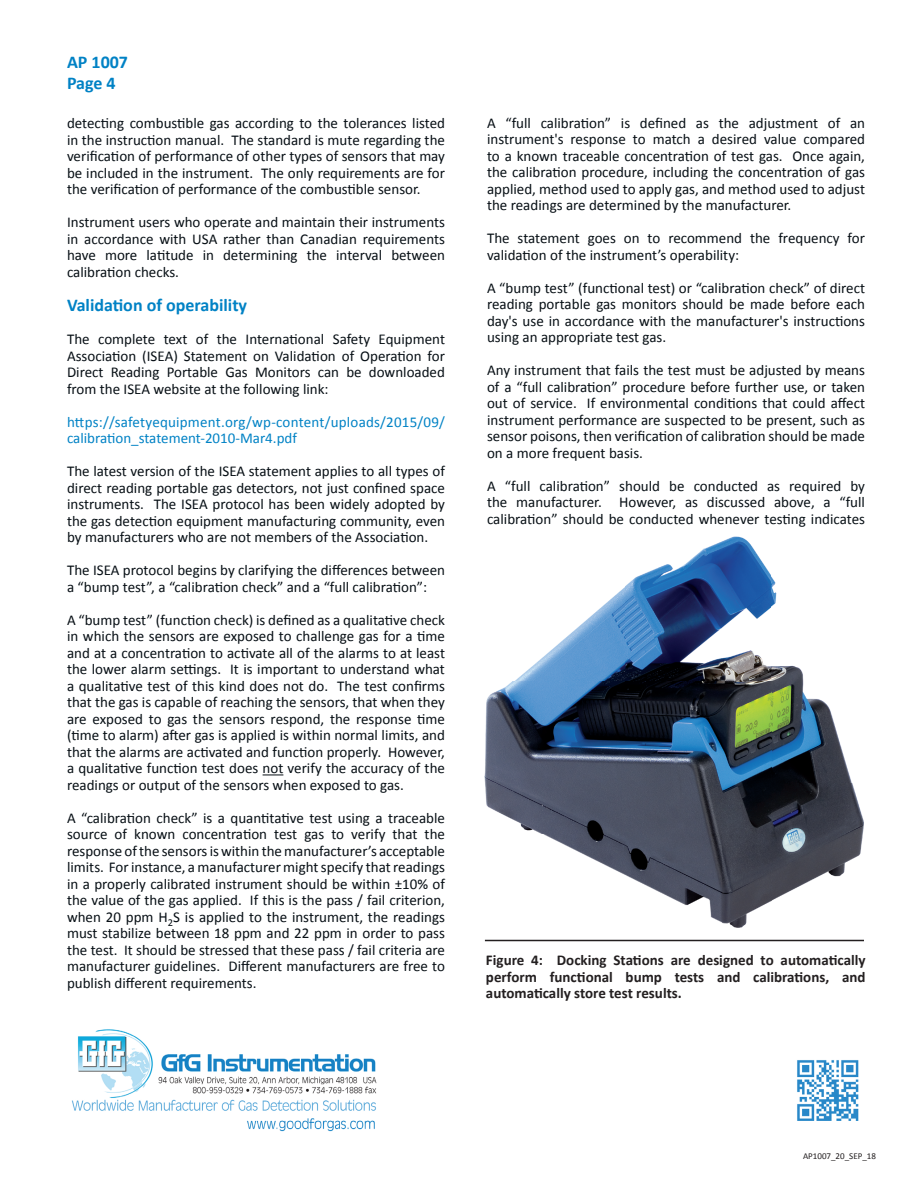
<style>
.page{position:relative;width:918px;height:1188px;background:#fff}
.page>*{position:absolute;margin:0;border:0;box-sizing:border-box;transform-origin:0 0}
.t1{font:700 18px/21px "Calibri";color:#0082c5}
.t2{font:15px/16.5px "Calibri";color:#070f15;text-align:justify}
.t3{font:700 15px/16.5px "Calibri";color:#231f20;text-align:justify}
.t4{font:15px/16.5px "Calibri";letter-spacing:.005em;color:#0082c5}
.t5{font:9px "Calibri";color:#231f20}
</style>
<div class="page">
<svg style="left:263px;top:774px;width:20px;height:1px"></svg>
<img style="left:484px;top:536px;width:380px;height:392px">
<hr style="left:485px;top:940px;width:379px;height:1px;background:#231f20">
<img style="left:71px;top:1029px;width:306px;height:82px">
<img style="left:247px;top:1118px;width:128px;height:14px">
<img style="left:797px;top:1060px;width:62px;height:61px">
<p class="t1" style="left:67px;top:51px;width:63px">AP 1007<br>Page 4</p>
<p class="t2" style="left:67px;top:115px;width:380px">detecting combustible gas according to the tolerances listed in the instruction manual. The standard is mute regarding the verification of performance of other types of sensors that may be included in the instrument. The only requirements are for the verification of performance of the combustible sensor.</p>
<p class="t2" style="left:67px;top:214px;width:380px">Instrument users who operate and maintain their instruments in accordance with USA rather than Canadian requirements have more latitude in determining the interval between calibration checks.</p>
<p class="t1" style="left:67px;top:295px;width:182px">Validation of operability</p>
<p class="t2" style="left:67px;top:331px;width:379px">The complete text of the International Safety Equipment Association (ISEA) Statement on Validation of Operation for Direct Reading Portable Gas Monitors can be downloaded from the ISEA website at the following link:</p>
<p class="t4" style="left:67px;top:414px;width:380px">https://safetyequipment.org/wp-content/uploads/2015/09/ calibration_statement-2010-Mar4.pdf</p>
<p class="t2" style="left:67px;top:463px;width:380px">The latest version of the ISEA statement applies to all types of direct reading portable gas detectors, not just confined space instruments. The ISEA protocol has been widely adopted by the gas detection equipment manufacturing community, even by manufacturers who are not members of the Association.</p>
<p class="t2" style="left:67px;top:562px;width:380px">The ISEA protocol begins by clarifying the differences between a “bump test”, a “calibration check” and a “full calibration”:</p>
<p class="t2" style="left:67px;top:612px;width:380px">A “bump test” (function check) is defined as a qualitative check in which the sensors are exposed to challenge gas for a time and at a concentration to activate all of the alarms to at least the lower alarm settings. It is important to understand what a qualitative test of this kind does not do. The test confirms that the gas is capable of reaching the sensors, that when they are exposed to gas the sensors respond, the response time (time to alarm) after gas is applied is within normal limits, and that the alarms are activated and function properly. However, a qualitative function test does not verify the accuracy of the readings or output of the sensors when exposed to gas.</p>
<p class="t2" style="left:67px;top:810px;width:380px">A “calibration check” is a quantitative test using a traceable source of known concentration test gas to verify that the response of the sensors is within the manufacturer’s acceptable limits. For instance, a manufacturer might specify that readings in a properly calibrated instrument should be within ±10% of the value of the gas applied. If this is the pass / fail criterion, when 20 ppm H<sub>2</sub>S is applied to the instrument, the readings must stabilize between 18 ppm and 22 ppm in order to pass the test. It should be stressed that these pass / fail criteria are manufacturer guidelines. Different manufacturers are free to publish different requirements.</p>
<p class="t2" style="left:487px;top:115px;width:380px">A “full calibration” is defined as the adjustment of an instrument's response to match a desired value compared to a known traceable concentration of test gas. Once again, the calibration procedure, including the concentration of gas applied, method used to apply gas, and method used to adjust the readings are determined by the manufacturer.</p>
<p class="t2" style="left:487px;top:230px;width:379px">The statement goes on to recommend the frequency for validation of the instrument’s operability:</p>
<p class="t2" style="left:487px;top:280px;width:380px">A “bump test” (functional test) or “calibration check” of direct reading portable gas monitors should be made before each day's use in accordance with the manufacturer's instructions using an appropriate test gas.</p>
<p class="t2" style="left:487px;top:362px;width:380px">Any instrument that fails the test must be adjusted by means of a “full calibration” procedure before further use, or taken out of service. If environmental conditions that could affect instrument performance are suspected to be present, such as sensor poisons, then verification of calibration should be made on a more frequent basis.</p>
<p class="t2" style="left:487px;top:478px;width:380px">A “full calibration” should be conducted as required by the manufacturer. However, as discussed above, a “full calibration” should be conducted whenever testing indicates</p>
<p class="t3" style="left:486px;top:952px;width:381px">Figure 4: Docking Stations are designed to automatically perform functional bump tests and calibrations, and automatically store test results.</p>
<p class="t5" style="left:803px;top:1150px;width:74px">AP1007_20_SEP_18</p>
</div>
